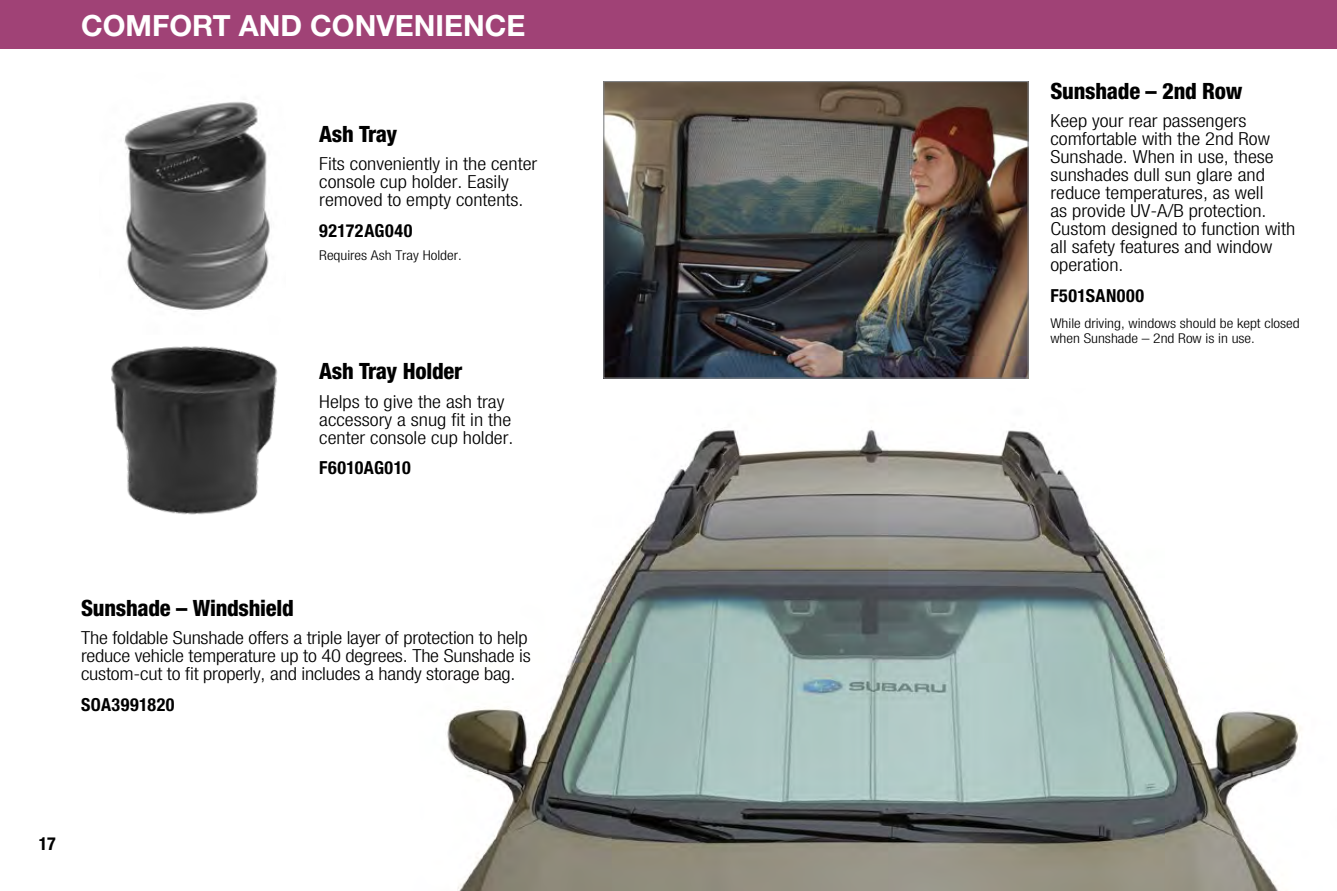
<style>
.page{position:relative;width:1337px;height:891px;background:#fff}
.page>*{position:absolute;margin:0;border:0;box-sizing:border-box;transform-origin:0 0}
.t1{font:700 29.25px "Helvetica Neue";color:#fff}
.t2{font:800 condensed 22.5px "Helvetica Neue";letter-spacing:-.01em;color:#000}
.t3{font:300 condensed 18px/18px "Helvetica Neue";color:#000;scale:1.15 1}
.t4{font:700 condensed 18px "Helvetica Neue";letter-spacing:.025em;color:#000}
.t5{font:300 condensed 13.5px/15.8px "Helvetica Neue";color:#000;scale:1.15 1}
</style>
<div class="page">
<img style="left:447px;top:430px;width:854px;height:461px">
<img style="left:124px;top:102px;width:146px;height:209px">
<img style="left:111px;top:346px;width:167px;height:169px">
<img style="left:605px;top:83px;width:421px;height:294px">
<div style="left:603px;top:81px;width:425px;height:298px;border:1px solid #808285"></div>
<div style="left:0;top:0;width:1336px;height:49px;background:#a04276"></div>
<h1 class="t1" style="left:81px;top:7px;width:446px">COMFORT AND CONVENIENCE</h1>
<p class="t2" style="left:319px;top:120px;width:80px">Ash Tray</p>
<p class="t3" style="left:319px;top:155px;width:191px">Fits conveniently in the center console cup holder. Easily removed to empty contents.</p>
<p class="t4" style="left:319px;top:219px;width:95px">92172AG040</p>
<p class="t5" style="left:319px;top:248px;width:125px">Requires Ash Tray Holder.</p>
<p class="t2" style="left:319px;top:357px;width:145px">Ash Tray Holder</p>
<p class="t3" style="left:319px;top:392px;width:170px">Helps to give the ash tray accessory a snug fit in the center console cup holder.</p>
<p class="t4" style="left:319px;top:457px;width:93px">F6010AG010</p>
<p class="t2" style="left:81px;top:594px;width:214px">Sunshade – Windshield</p>
<p class="t3" style="left:81px;top:629px;width:393px">The foldable Sunshade offers a triple layer of protection to help reduce vehicle temperature up to 40 degrees. The Sunshade is custom-cut to fit properly, and includes a handy storage bag.</p>
<p class="t4" style="left:81px;top:693px;width:95px">SOA3991820</p>
<p class="t4" style="left:39px;top:833px;width:18px">17</p>
<p class="t2" style="left:1050px;top:77px;width:194px">Sunshade – 2nd Row</p>
<p class="t3" style="left:1050px;top:112px;width:214px">Keep your rear passengers comfortable with the 2nd Row<br>Sunshade. When in use, these sunshades dull sun glare and reduce temperatures, as well<br>as provide UV-A/B protection.<br>Custom designed to function with all safety features and window operation.</p>
<p class="t4" style="left:1050px;top:284px;width:95px">F501SAN000</p>
<p class="t5" style="left:1050px;top:315px;width:218px">While driving, windows should be kept closed when Sunshade – 2nd Row is in use.</p>
</div>
